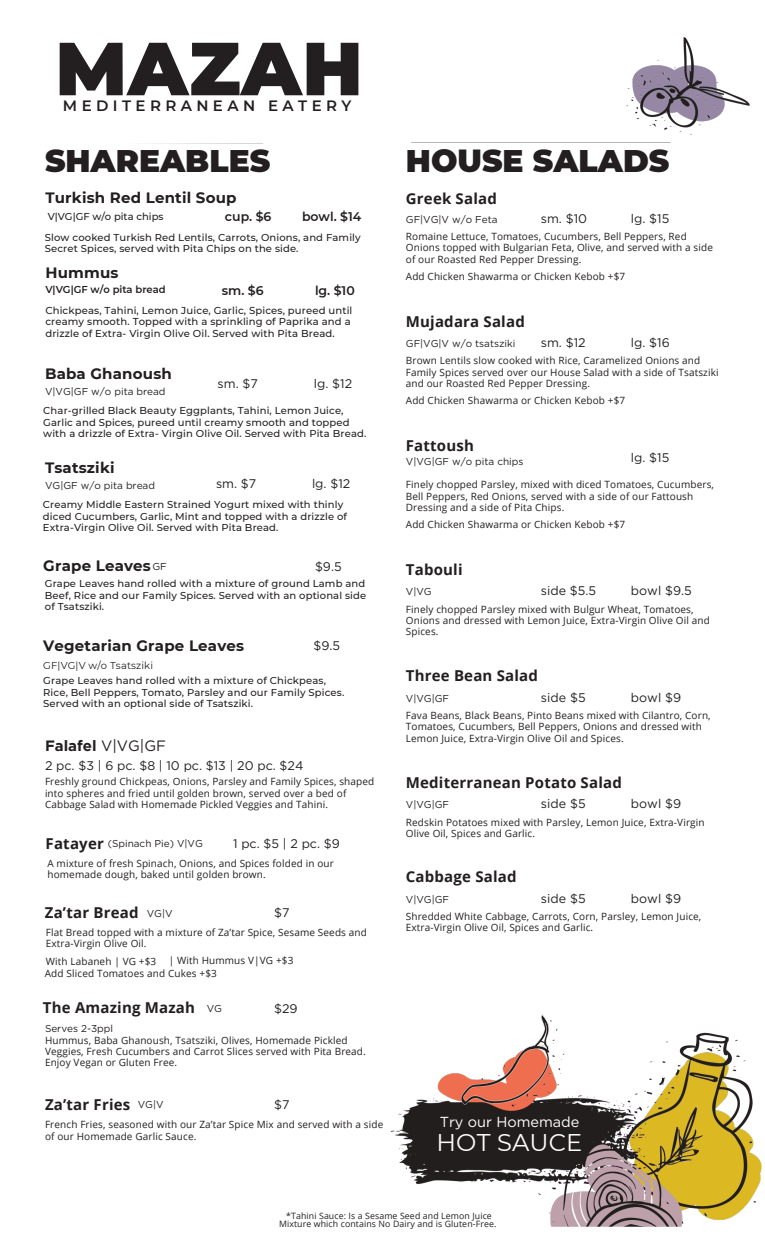
<style>
.page{position:relative;width:765px;height:1260px;background:#fff}
.page>*{position:absolute;margin:0;border:0;box-sizing:border-box;transform-origin:0 0}
.t1{font:900 75px "Montserrat";letter-spacing:.01em;color:#231f20}
.t2{font:900 31.25px "Montserrat";color:#231f20}
.t3{font:24.12px "Montserrat";letter-spacing:.005em;color:#fff}
.t4{font:700 15px "Open Sans";letter-spacing:.015em;color:#231f20}
.t5{font:700 15px "Montserrat";letter-spacing:.015em;color:#231f20}
.t6{font:600 15px "Montserrat";letter-spacing:.295em;color:#231f20}
.t7{font:700 15px "Gotham";color:#231f20}
.t8{font:14.5px "Gotham";color:#fff}
.t9{font:12.5px "Gotham";color:#231f20}
.t10{font:600 12.5px "Montserrat";color:#231f20}
.t11{font:10px/11.2px "Open Sans";letter-spacing:.015em;color:#231f20}
.t12{font:500 10px/11.6px "Montserrat";letter-spacing:.015em;color:#231f20}
.t13{font:10px "Gotham";color:#231f20}
.t14{font:600 10px "Montserrat";color:#231f20}
.t15{font:10px "Montserrat";letter-spacing:.015em;color:#231f20}
.t16{font:8.75px "Open Sans";letter-spacing:.015em;color:#231f20}
.s1{font-weight:400}
</style>
<div class="page">
<hr style="left:48px;top:143px;width:215px;height:1px;background:#231f20">
<img style="left:411px;top:37px;width:339px;height:106px">
<img style="left:390px;top:1014px;width:372px;height:213px">
<p class="t1" style="left:55px;top:23px;width:309px">MAZAH</p>
<p class="t6" style="left:63px;top:97px;width:290px">MEDITERRANEAN EATERY</p>
<h2 class="t2" style="left:45px;top:142px;width:227px">SHAREABLES</h2>
<h1 class="t2" style="left:406px;top:142px;width:265px">HOUSE SALADS</h1>
<p class="t5" style="left:45px;top:188px;width:193px">Turkish Red Lentil Soup</p>
<p class="t4" style="left:406px;top:188px;width:92px">Greek Salad</p>
<h3 class="t12" style="left:48px;top:211px;width:117px">V|VG|GF w/o pita chips</h3>
<p class="t10" style="left:225px;top:209px;width:48px">cup. $6</p>
<h3 class="t10" style="left:302px;top:209px;width:61px">bowl. $14</h3>
<p class="t9" style="left:541px;top:211px;width:48px">sm. $10</p>
<p class="t13" style="left:406px;top:213px;width:93px">GF|VG|V w/o Feta</p>
<p class="t9" style="left:631px;top:211px;width:40px">lg. $15</p>
<p class="t12" style="left:45px;top:231px;width:317px">Slow cooked Turkish Red Lentils, Carrots, Onions, and Family<br>Secret Spices, served with Pita Chips on the side.</p>
<h5 class="t5" style="left:45px;top:264px;width:75px">Hummus</h5>
<p class="t14" style="left:45px;top:284px;width:122px">V|VG|GF w/o pita bread</p>
<h3 class="t10" style="left:222px;top:282px;width:43px">sm. $6</h3>
<h3 class="t10" style="left:315px;top:282px;width:41px">lg. $10</h3>
<p class="t12" style="left:45px;top:304px;width:309px">Chickpeas, Tahini, Lemon Juice, Garlic, Spices, pureed until creamy smooth. Topped with a sprinkling of Paprika and a drizzle of Extra- Virgin Olive Oil. Served with Pita Bread.</p>
<h5 class="t5" style="left:45px;top:365px;width:128px">Baba Ghanoush</h5>
<h5 class="t13" style="left:45px;top:386px;width:122px">V|VG|GF w/o pita bread</h5>
<p class="t9" style="left:218px;top:376px;width:42px">sm. $7</p>
<h6 class="t9" style="left:314px;top:376px;width:40px">lg. $12</h6>
<p class="t12" style="left:43px;top:405px;width:325px">Char-grilled Black Beauty Eggplants, Tahini, Lemon Juice,<br>Garlic and Spices, pureed until creamy smooth and topped with a drizzle of Extra- Virgin Olive Oil. Served with Pita Bread.</p>
<p class="t5" style="left:45px;top:458px;width:71px">Tsatsziki</p>
<h5 class="t13" style="left:45px;top:479px;width:112px">VG|GF w/o pita bread</h5>
<h6 class="t9" style="left:216px;top:476px;width:42px">sm. $7</h6>
<h6 class="t9" style="left:312px;top:476px;width:40px">lg. $12</h6>
<h6 class="t12" style="left:43px;top:499px;width:306px">Creamy Middle Eastern Strained Yogurt mixed with thinly diced Cucumbers, Garlic, Mint and topped with a drizzle of<br>Extra-Virgin Olive Oil. Served with Pita Bread.</h6>
<p class="t5" style="left:43px;top:556px;width:109px">Grape Leaves</p>
<p class="t13" style="left:152px;top:560px;width:16px">GF</p>
<h3 class="t9" style="left:315px;top:559px;width:28px">$9.5</h3>
<h6 class="t12" style="left:45px;top:578px;width:323px;text-align:justify">Grape Leaves hand rolled with a mixture of ground Lamb and Beef, Rice and our Family Spices. Served with an optional side of Tsatsziki.</h6>
<p class="t5" style="left:43px;top:637px;width:202px">Vegetarian Grape Leaves</p>
<p class="t15" style="left:43px;top:659px;width:111px">GF|VG|V w/o Tsatsziki</p>
<p class="t9" style="left:313px;top:638px;width:28px">$9.5</p>
<p class="t12" style="left:43px;top:675px;width:303px">Grape Leaves hand rolled with a mixture of Chickpeas,<br>Rice, Bell Peppers, Tomato, Parsley and our Family Spices.<br>Served with an optional side of Tsatsziki.</p>
<p class="t7" style="left:45px;top:736px;width:123px">Falafel <span class="s1">V|VG|GF</span></p>
<p class="t9" style="left:45px;top:758px;width:260px">2 pc. $3 | 6 pc. $8 | 10 pc. $13 | 20 pc. $24</p>
<p class="t11" style="left:45px;top:776px;width:331px">Freshly ground Chickpeas, Onions, Parsley and Family Spices, shaped into spheres and fried until golden brown, served over a bed of<br>Cabbage Salad with Homemade Pickled Veggies and Tahini.</p>
<p class="t9" style="left:233px;top:836px;width:108px">1 pc. $5 | 2 pc. $9</p>
<h3 class="t4" style="left:46px;top:833px;width:60px">Fatayer</h3>
<h6 class="t13" style="left:108px;top:837px;width:97px">(Spinach Pie) V|VG</h6>
<p class="t11" style="left:47px;top:857px;width:288px">A mixture of fresh Spinach, Onions, and Spices folded in our homemade dough, baked until golden brown.</p>
<p class="t4" style="left:45px;top:902px;width:95px">Za’tar Bread</p>
<p class="t13" style="left:147px;top:907px;width:27px">VG|V</p>
<h6 class="t9" style="left:274px;top:905px;width:17px">$7</h6>
<h6 class="t11" style="left:46px;top:926px;width:323px">Flat Bread topped with a mixture of Za’tar Spice, Sesame Seeds and<br>Extra-Virgin Olive Oil.</h6>
<p class="t11" style="left:46px;top:955px;width:112px">With Labaneh | VG +$3</p>
<h3 class="t11" style="left:169px;top:955px;width:126px">| With Hummus V|VG +$3</h3>
<p class="t11" style="left:45px;top:967px;width:174px">Add Sliced Tomatoes and Cukes +$3</p>
<p class="t4" style="left:43px;top:997px;width:154px">The Amazing Mazah</p>
<h6 class="t13" style="left:207px;top:1002px;width:17px">VG</h6>
<p class="t9" style="left:274px;top:1001px;width:25px">$29</p>
<h6 class="t13" style="left:45px;top:1022px;width:70px">Serves 2-3ppl</h6>
<p class="t11" style="left:45px;top:1034px;width:322px">Hummus, Baba Ghanoush, Tsatsziki, Olives, Homemade Pickled<br>Veggies, Fresh Cucumbers and Carrot Slices served with Pita Bread.<br>Enjoy Vegan or Gluten Free.</p>
<p class="t4" style="left:45px;top:1094px;width:87px">Za’tar Fries</p>
<p class="t13" style="left:138px;top:1099px;width:27px">VG|V</p>
<h4 class="t9" style="left:274px;top:1097px;width:17px">$7</h4>
<h6 class="t11" style="left:45px;top:1119px;width:340px">French Fries, seasoned with our Za’tar Spice Mix and served with a side of our Homemade Garlic Sauce.</h6>
<h6 class="t11" style="left:406px;top:231px;width:309px">Romaine Lettuce, Tomatoes, Cucumbers, Bell Peppers, Red<br>Onions topped with Bulgarian Feta, Olive, and served with a side of our Roasted Red Pepper Dressing.</h6>
<h6 class="t11" style="left:406px;top:270px;width:221px">Add Chicken Shawarma or Chicken Kebob +$7</h6>
<p class="t4" style="left:406px;top:311px;width:120px">Mujadara Salad</p>
<p class="t13" style="left:406px;top:337px;width:111px">GF|VG|V w/o tsatsziki</p>
<p class="t9" style="left:541px;top:335px;width:46px">sm. $12</p>
<p class="t9" style="left:631px;top:335px;width:40px">lg. $16</p>
<h6 class="t11" style="left:406px;top:355px;width:314px">Brown Lentils slow cooked with Rice, Caramelized Onions and<br>Family Spices served over our House Salad with a side of Tsatsziki and our Roasted Red Pepper Dressing.</h6>
<p class="t11" style="left:406px;top:394px;width:221px">Add Chicken Shawarma or Chicken Kebob +$7</p>
<p class="t4" style="left:406px;top:435px;width:70px">Fattoush</p>
<p class="t13" style="left:406px;top:456px;width:119px">V|VG|GF w/o pita chips</p>
<h3 class="t9" style="left:631px;top:450px;width:40px">lg. $15</h3>
<p class="t11" style="left:406px;top:479px;width:310px">Finely chopped Parsley, mixed with diced Tomatoes, Cucumbers,<br>Bell Peppers, Red Onions, served with a side of our Fattoush<br>Dressing and a side of Pita Chips.</p>
<h3 class="t11" style="left:406px;top:518px;width:221px">Add Chicken Shawarma or Chicken Kebob +$7</h3>
<h6 class="t4" style="left:406px;top:559px;width:58px">Tabouli</h6>
<p class="t13" style="left:406px;top:586px;width:27px">V|VG</p>
<p class="t9" style="left:541px;top:583px;width:57px">side $5.5</p>
<h3 class="t9" style="left:631px;top:583px;width:62px">bowl $9.5</h3>
<p class="t11" style="left:406px;top:603px;width:305px">Finely chopped Parsley mixed with Bulgur Wheat, Tomatoes,<br>Onions and dressed with Lemon Juice, Extra-Virgin Olive Oil and<br>Spices.</p>
<h3 class="t4" style="left:406px;top:665px;width:134px">Three Bean Salad</h3>
<p class="t13" style="left:406px;top:692px;width:45px">V|VG|GF</p>
<h6 class="t9" style="left:541px;top:690px;width:46px">side $5</h6>
<h6 class="t9" style="left:631px;top:690px;width:52px">bowl $9</h6>
<p class="t11" style="left:406px;top:710px;width:306px">Fava Beans, Black Beans, Pinto Beans mixed with Cilantro, Corn,<br>Tomatoes, Cucumbers, Bell Peppers, Onions and dressed with<br>Lemon Juice, Extra-Virgin Olive Oil and Spices.</p>
<p class="t4" style="left:406px;top:772px;width:217px">Mediterranean Potato Salad</p>
<p class="t13" style="left:406px;top:799px;width:45px">V|VG|GF</p>
<p class="t9" style="left:541px;top:796px;width:46px">side $5</p>
<h6 class="t9" style="left:631px;top:796px;width:52px">bowl $9</h6>
<h3 class="t11" style="left:406px;top:816px;width:300px">Redskin Potatoes mixed with Parsley, Lemon Juice, Extra-Virgin<br>Olive Oil, Spices and Garlic.</h3>
<h6 class="t4" style="left:406px;top:866px;width:112px">Cabbage Salad</h6>
<h6 class="t13" style="left:406px;top:893px;width:45px">V|VG|GF</h6>
<p class="t9" style="left:541px;top:891px;width:46px">side $5</p>
<p class="t9" style="left:631px;top:891px;width:52px">bowl $9</p>
<p class="t11" style="left:406px;top:911px;width:297px">Shredded White Cabbage, Carrots, Corn, Parsley, Lemon Juice,<br>Extra-Virgin Olive Oil, Spices and Garlic.</p>
<h4 class="t8" style="left:440px;top:1113px;width:141px">Try our Homemade</h4>
<h4 class="t3" style="left:437px;top:1128px;width:147px">HOT SAUCE</h4>
<p class="t16" style="left:286px;top:1209px;width:207px">*Tahini Sauce: Is a Sesame Seed and Lemon Juice</p>
<p class="t16" style="left:279px;top:1218px;width:219px">Mixture which contains No Dairy and is Gluten-Free.</p>
</div>
